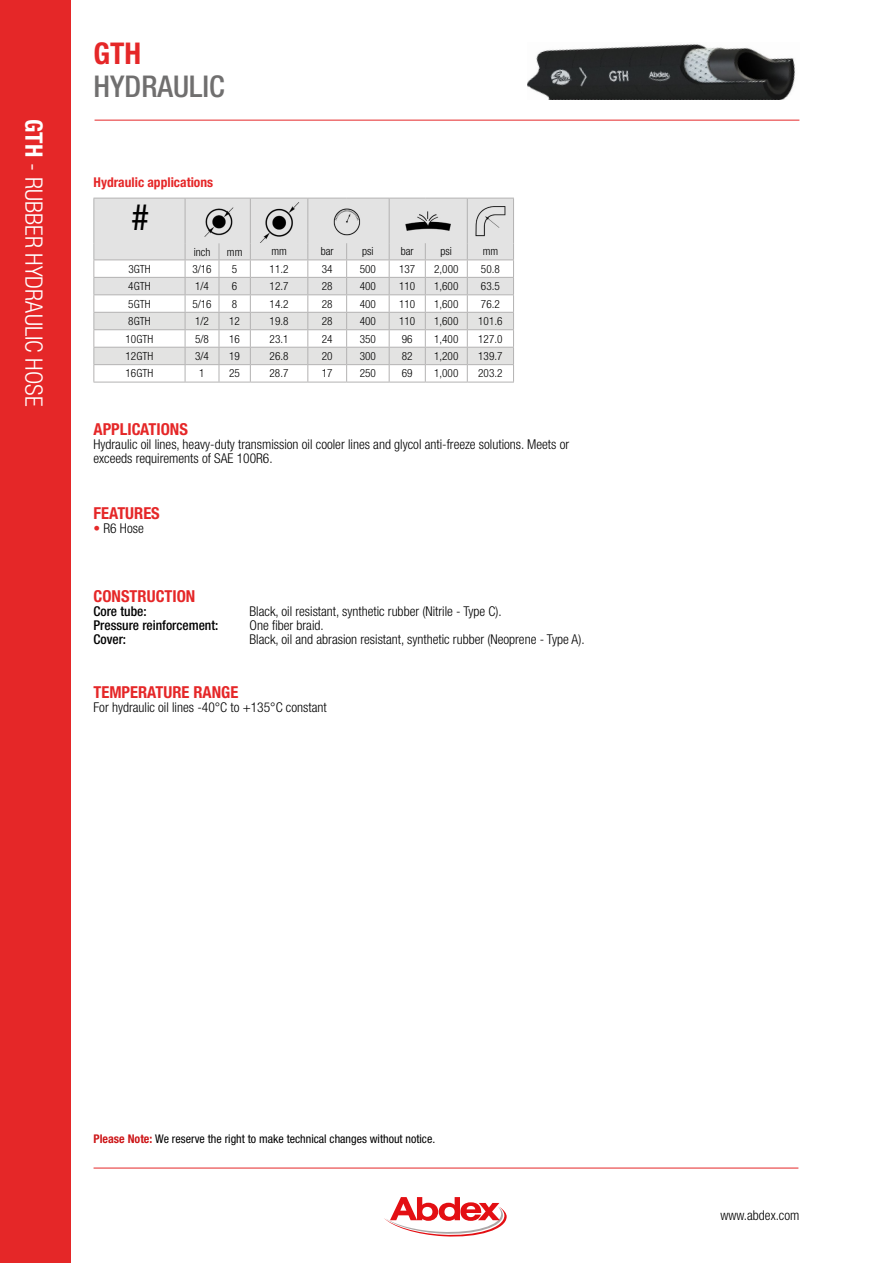
<style>
.page{position:relative;width:893px;height:1263px;background:#fff}
.page>*{position:absolute;margin:0;border:0;box-sizing:border-box;transform-origin:0 0}
.t1{font:condensed 36.6px "Helvetica Neue LT Pro";color:#000}
.t2{font:500 condensed 30px "Helvetica Neue LT Pro";color:#706f6f}
.t3{font:700 condensed 30px "Helvetica Neue LT Pro";color:#e52728}
.t4{font:300 condensed 24px "Helvetica Neue LT Pro";color:#fff}
.t5{font:700 condensed 16.5px "Helvetica Neue LT Pro";color:#e52728}
.t6{font:300 condensed 13.5px/14.2px "Helvetica Neue LT Pro";color:#000}
.t7{font:500 condensed 13.5px "Helvetica Neue LT Pro";color:#000}
.t8{font:700 condensed 13.5px "Helvetica Neue LT Pro";color:#e52728}
.t9{font:condensed 12px "Helvetica Neue LT Pro";color:#000}
.t10{font:300 condensed 11.25px "Helvetica Neue LT Pro";color:#000}
.s1{font-weight:700}
.s2{color:#e62a2a}
.s3{font-weight:700;color:#cd1719}
</style>
<div class="page">
<hr style="left:95px;top:120px;width:704px;height:1px;background:#e52728">
<hr style="left:94px;top:1168px;width:704px;height:1px;background:#e52728">
<svg style="left:384px;top:1197px;width:123px;height:40px"></svg>
<div style="left:0;top:0;width:70px;height:1263px;background:#e52728"></div>
<svg style="left:93px;top:198px;width:421px;height:184px"></svg>
<hr style="left:93px;top:382px;width:92px;height:1px;background:#b3b2b2">
<hr style="left:185px;top:382px;width:34px;height:1px;background:#b3b2b2">
<hr style="left:219px;top:382px;width:31px;height:1px;background:#b3b2b2">
<hr style="left:250px;top:382px;width:58px;height:1px;background:#b3b2b2">
<hr style="left:308px;top:382px;width:39px;height:1px;background:#b3b2b2">
<hr style="left:347px;top:382px;width:42px;height:1px;background:#b3b2b2">
<hr style="left:389px;top:382px;width:36px;height:1px;background:#b3b2b2">
<hr style="left:425px;top:382px;width:42px;height:1px;background:#b3b2b2">
<hr style="left:467px;top:382px;width:47px;height:1px;background:#b3b2b2">
<img style="left:334px;top:208px;width:27px;height:27px">
<img style="left:204px;top:204px;width:33px;height:33px">
<img style="left:255px;top:201px;width:45px;height:42px">
<img style="left:402px;top:209px;width:49px;height:26px">
<img style="left:475px;top:206px;width:30px;height:31px">
<img style="left:527px;top:44px;width:269px;height:56px">
<h3 class="t4" style="left:48px;top:119px;width:289px;rotate:90deg"><span class="s1">GTH</span> - RUBBER HYDRAULIC HOSE</h3>
<h2 class="t3" style="left:94px;top:35px;width:49px">GTH</h2>
<h2 class="t2" style="left:94px;top:68px;width:133px">HYDRAULIC</h2>
<p class="t8" style="left:94px;top:174px;width:121px">Hydraulic applications</p>
<h1 class="t1" style="left:131px;top:196px;width:19px">#</h1>
<p class="t10" style="left:194px;top:245px;width:18px">inch</p>
<p class="t10" style="left:227px;top:245px;width:17px">mm</p>
<p class="t10" style="left:271px;top:245px;width:17px">mm</p>
<p class="t10" style="left:321px;top:245px;width:14px">bar</p>
<p class="t10" style="left:362px;top:245px;width:13px">psi</p>
<p class="t10" style="left:401px;top:245px;width:14px">bar</p>
<p class="t10" style="left:441px;top:245px;width:13px">psi</p>
<p class="t10" style="left:483px;top:245px;width:17px">mm</p>
<p class="t10" style="left:128px;top:262px;width:24px">3GTH</p>
<p class="t10" style="left:192px;top:262px;width:21px">3/16</p>
<p class="t10" style="left:232px;top:262px;width:7px">5</p>
<p class="t10" style="left:270px;top:262px;width:20px">11.2</p>
<p class="t10" style="left:322px;top:262px;width:12px">34</p>
<p class="t10" style="left:360px;top:262px;width:18px">500</p>
<p class="t10" style="left:399px;top:262px;width:18px">137</p>
<p class="t10" style="left:434px;top:262px;width:26px">2,000</p>
<p class="t10" style="left:481px;top:262px;width:20px">50.8</p>
<p class="t10" style="left:128px;top:280px;width:24px">4GTH</p>
<p class="t10" style="left:195px;top:280px;width:15px">1/4</p>
<p class="t10" style="left:232px;top:280px;width:7px">6</p>
<p class="t10" style="left:270px;top:280px;width:20px">12.7</p>
<p class="t10" style="left:322px;top:280px;width:12px">28</p>
<p class="t10" style="left:360px;top:280px;width:18px">400</p>
<p class="t10" style="left:399px;top:280px;width:18px">110</p>
<p class="t10" style="left:434px;top:280px;width:26px">1,600</p>
<p class="t10" style="left:481px;top:280px;width:20px">63.5</p>
<p class="t10" style="left:128px;top:297px;width:24px">5GTH</p>
<p class="t10" style="left:192px;top:297px;width:21px">5/16</p>
<p class="t10" style="left:232px;top:297px;width:7px">8</p>
<p class="t10" style="left:270px;top:297px;width:20px">14.2</p>
<p class="t10" style="left:322px;top:297px;width:12px">28</p>
<p class="t10" style="left:360px;top:297px;width:18px">400</p>
<p class="t10" style="left:399px;top:297px;width:18px">110</p>
<p class="t10" style="left:434px;top:297px;width:26px">1,600</p>
<p class="t10" style="left:481px;top:297px;width:20px">76.2</p>
<p class="t10" style="left:128px;top:314px;width:24px">8GTH</p>
<p class="t10" style="left:195px;top:314px;width:15px">1/2</p>
<p class="t10" style="left:229px;top:314px;width:12px">12</p>
<p class="t10" style="left:270px;top:314px;width:20px">19.8</p>
<p class="t10" style="left:322px;top:314px;width:12px">28</p>
<p class="t10" style="left:360px;top:314px;width:18px">400</p>
<p class="t10" style="left:399px;top:314px;width:18px">110</p>
<p class="t10" style="left:434px;top:314px;width:26px">1,600</p>
<p class="t10" style="left:478px;top:314px;width:26px">101.6</p>
<p class="t10" style="left:126px;top:332px;width:29px">10GTH</p>
<p class="t10" style="left:195px;top:332px;width:15px">5/8</p>
<p class="t10" style="left:229px;top:332px;width:12px">16</p>
<p class="t10" style="left:270px;top:332px;width:20px">23.1</p>
<p class="t10" style="left:322px;top:332px;width:12px">24</p>
<p class="t10" style="left:360px;top:332px;width:18px">350</p>
<p class="t10" style="left:402px;top:332px;width:12px">96</p>
<p class="t10" style="left:434px;top:332px;width:26px">1,400</p>
<p class="t10" style="left:478px;top:332px;width:26px">127.0</p>
<p class="t10" style="left:126px;top:349px;width:29px">12GTH</p>
<p class="t10" style="left:195px;top:349px;width:15px">3/4</p>
<p class="t10" style="left:229px;top:349px;width:12px">19</p>
<p class="t10" style="left:270px;top:349px;width:20px">26.8</p>
<p class="t10" style="left:322px;top:349px;width:12px">20</p>
<p class="t10" style="left:360px;top:349px;width:18px">300</p>
<p class="t10" style="left:402px;top:349px;width:12px">82</p>
<p class="t10" style="left:434px;top:349px;width:26px">1,200</p>
<p class="t10" style="left:478px;top:349px;width:26px">139.7</p>
<p class="t10" style="left:126px;top:367px;width:29px">16GTH</p>
<p class="t10" style="left:199px;top:367px;width:7px">1</p>
<p class="t10" style="left:229px;top:367px;width:12px">25</p>
<p class="t10" style="left:270px;top:367px;width:20px">28.7</p>
<p class="t10" style="left:322px;top:367px;width:12px">17</p>
<p class="t10" style="left:360px;top:367px;width:18px">250</p>
<p class="t10" style="left:402px;top:367px;width:12px">69</p>
<p class="t10" style="left:434px;top:367px;width:26px">1,000</p>
<p class="t10" style="left:478px;top:367px;width:26px">203.2</p>
<p class="t5" style="left:94px;top:419px;width:96px">APPLICATIONS</p>
<p class="t6" style="left:94px;top:437px;width:477px">Hydraulic oil lines, heavy-duty transmission oil cooler lines and glycol anti-freeze solutions. Meets or exceeds requirements of SAE 100R6.</p>
<p class="t5" style="left:94px;top:503px;width:68px">FEATURES</p>
<p class="t6" style="left:94px;top:521px;width:52px"><span class="s2">•</span> R6 Hose</p>
<p class="t5" style="left:94px;top:586px;width:103px">CONSTRUCTION</p>
<p class="t7" style="left:94px;top:603px;width:55px">Core tube:</p>
<p class="t6" style="left:250px;top:604px;width:254px">Black, oil resistant, synthetic rubber (Nitrile - Type C).</p>
<p class="t7" style="left:94px;top:617px;width:126px">Pressure reinforcement:</p>
<p class="t6" style="left:250px;top:618px;width:76px">One fiber braid.</p>
<p class="t7" style="left:94px;top:631px;width:34px">Cover:</p>
<p class="t6" style="left:250px;top:632px;width:337px">Black, oil and abrasion resistant, synthetic rubber (Neoprene - Type A).</p>
<p class="t5" style="left:94px;top:682px;width:146px">TEMPERATURE RANGE</p>
<p class="t6" style="left:94px;top:700px;width:235px">For hydraulic oil lines -40°C to +135°C constant</p>
<p class="t9" style="left:94px;top:1131px;width:343px"><span class="s3">Please Note:</span> We reserve the right to make technical changes without notice.</p>
<p class="t6" style="left:720px;top:1207px;width:81px">www.abdex.com</p>
</div>
